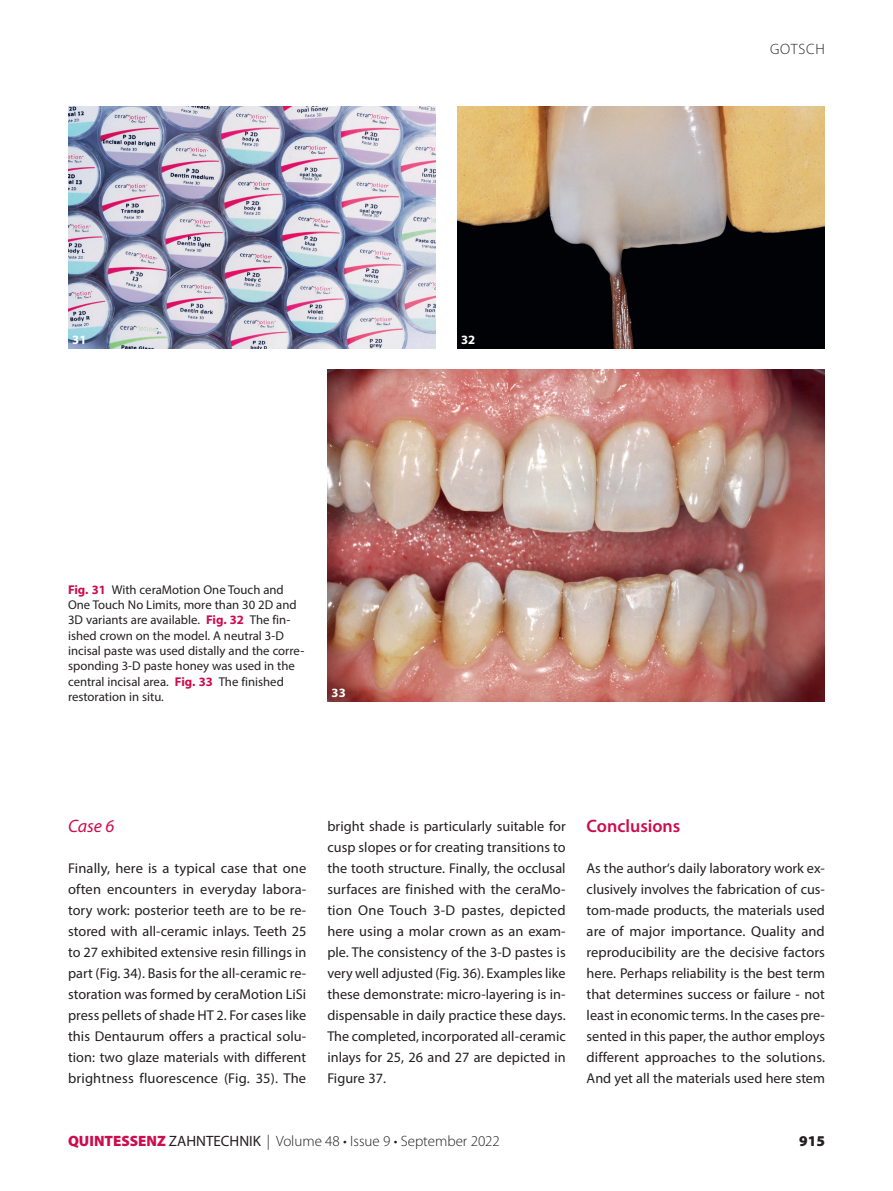
<style>
.page{position:relative;width:893px;height:1191px;background:#fff}
.page>*{position:absolute;margin:0;border:0;box-sizing:border-box;transform-origin:0 0}
.t1{font:600 18px "Myriad Pro";color:#cc0d4d}
.t2{font:italic 18px "Myriad Pro";color:#cc0d4d}
.t3{font:300 15px "Myriad Pro";color:#231f20}
.t4{font:900 15px "Myriad Pro";color:#231f20}
.t5{font:14.25px/21px "Myriad Pro";letter-spacing:.005em;color:#231f20;text-align:justify}
.t6{font:12.75px/15.3px "Myriad Pro";color:#231f20}
.t7{font:700 12.75px "Myriad Pro";color:#fff}
.s1{font-weight:700;color:#cc0d4d}
.s2{font-weight:900;color:#cc0d4d}
.s3{font-weight:400}
</style>
<div class="page">
<img style="left:68px;top:106px;width:368px;height:242px">
<img style="left:457px;top:106px;width:368px;height:242px">
<img style="left:327px;top:369px;width:498px;height:332px">
<p class="t7" style="left:72px;top:331px;width:16px">31</p>
<p class="t7" style="left:461px;top:331px;width:16px">32</p>
<p class="t6" style="left:68px;top:582px;width:238px"><span class="s1">Fig. 31</span> With ceraMotion One Touch and One Touch No Limits, more than 30 2D and 3D variants are available. <span class="s1">Fig. 32</span> The fin&shy;ished crown on the model. A neutral 3-D incisal paste was used distally and the corre&shy;sponding 3-D paste honey was used in the central incisal area. <span class="s1">Fig. 33</span> The finished restoration in situ.</p>
<p class="t7" style="left:332px;top:684px;width:16px">33</p>
<p class="t3" style="left:770px;top:41px;width:20px">Gotsch</p>
<p class="t2" style="left:68px;top:815px;width:48px">Case 6</p>
<p class="t5" style="left:68px;top:857px;width:240px">Finally, here is a typical case that one often encounters in everyday labora&shy;tory work: posterior teeth are to be re&shy;stored with all-ceramic inlays. Teeth 25 to 27 exhibited extensive resin fillings in part (Fig. 34). Basis for the all-ceramic re&shy;storation was formed by ceraMotion LiSi press pellets of shade HT 2. For cases like this Dentaurum offers a practical solu&shy;tion: two glaze materials with different brightness fluorescence (Fig. 35). The</p>
<p class="t5" style="left:327px;top:815px;width:240px">bright shade is particularly suitable for cusp slopes or for creating transitions to the tooth structure. Finally, the occlusal surfaces are finished with the ceraMo&shy;tion One Touch 3-D pastes, depicted here using a molar crown as an exam&shy;ple. The consistency of the 3-D pastes is very well adjusted (Fig. 36). Examples like these demonstrate: micro-layering is in&shy;dispensable in daily practice these days.<br>The completed, incorporated all-ceramic inlays for 25, 26 and 27 are depicted in Figure 37.</p>
<p class="t1" style="left:587px;top:816px;width:95px">Conclusions</p>
<p class="t5" style="left:587px;top:857px;width:240px">As the author‘s daily laboratory work ex&shy;clusively involves the fabrication of cus&shy;tom-made products, the materials used are of major importance. Quality and reproducibility are the decisive factors here. Perhaps reliability is the best term that determines success or failure - not least in economic terms. In the cases pre&shy;sented in this paper, the author employs different approaches to the solutions.<br>And yet all the materials used here stem</p>
<p class="t3" style="left:68px;top:1133px;width:433px"><span class="s2">QUINTESSENZ</span> <span class="s3">ZAHNTECHNIK</span> | Volume 48 • Issue 9 • September 2022</p>
<p class="t4" style="left:799px;top:1132px;width:27px">915</p>
</div>
